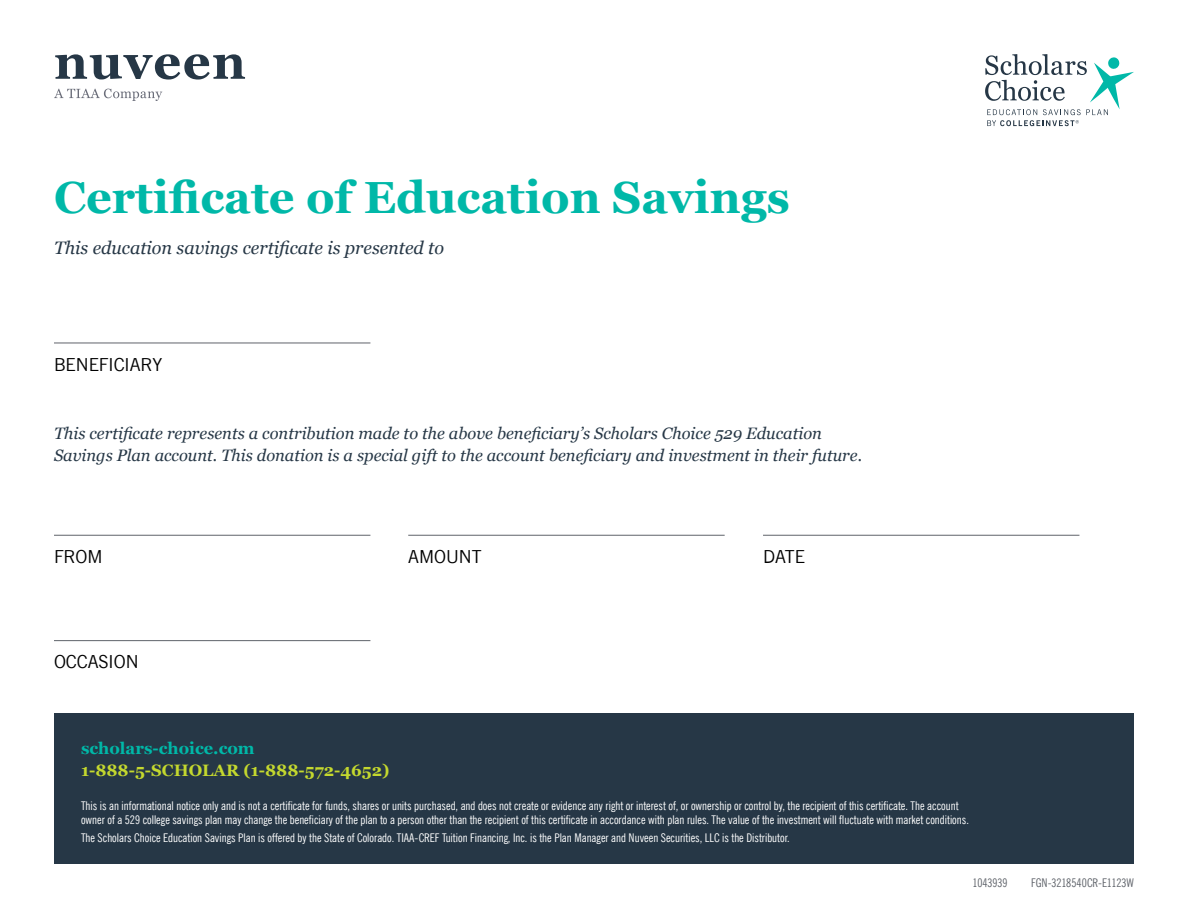
<style>
.page{position:relative;width:1188px;height:918px;background:#fff}
.page>*{position:absolute;margin:0;border:0;box-sizing:border-box;transform-origin:0 0}
.t1{font:700 45px "Georgia";color:#00b8a8}
.t2{font:italic 18px "Georgia";color:#263746}
.t3{font:18px "News Gothic BT";color:#000}
.t4{font:italic 16.5px/22.5px "Georgia";color:#263746}
.t5{font:700 16.5px "Georgia";color:#c4d82e}
.t6{font:700 16.5px "Georgia";color:#00b8a8}
.t7{font:condensed 12px/13.5px "News Gothic BT";color:#fff}
.t8{font:condensed 12px "News Gothic BT";letter-spacing:-.01em;color:#5f636a}
</style>
<div class="page">
<svg style="left:985px;top:54px;width:149px;height:72px"></svg>
<svg style="left:55px;top:54px;width:190px;height:26px"></svg>
<svg style="left:54px;top:89px;width:108px;height:12px"></svg>
<div style="left:54px;top:714px;width:1080px;height:150px;background:#263746"></div>
<hr style="left:54px;top:343px;width:316px;height:1px;background:#5f636a">
<hr style="left:54px;top:535px;width:316px;height:1px;background:#5f636a">
<hr style="left:54px;top:640px;width:316px;height:1px;background:#5f636a">
<hr style="left:408px;top:535px;width:317px;height:1px;background:#5f636a">
<hr style="left:763px;top:535px;width:316px;height:1px;background:#5f636a">
<h1 class="t1" style="left:54px;top:164px;width:737px">Certificate of Education Savings</h1>
<h2 class="t2" style="left:54px;top:235px;width:392px">This education savings certificate is presented to</h2>
<h2 class="t3" style="left:54px;top:353px;width:110px">BENEFICIARY</h2>
<h3 class="t4" style="left:54px;top:421px;width:810px">This certificate represents a contribution made to the above beneficiary’s Scholars Choice 529 Education<br>Savings Plan account. This donation is a special gift to the account beneficiary and investment in their future.</h3>
<h2 class="t3" style="left:54px;top:546px;width:50px">FROM</h2>
<h2 class="t3" style="left:54px;top:651px;width:86px">OCCASION</h2>
<h2 class="t3" style="left:408px;top:546px;width:75px">AMOUNT</h2>
<h2 class="t3" style="left:763px;top:546px;width:44px">DATE</h2>
<h3 class="t6" style="left:81px;top:736px;width:175px">scholars-choice.com</h3>
<h3 class="t5" style="left:81px;top:758px;width:310px">1-888-5-SCHOLAR (1-888-572-4652)</h3>
<p class="t7" style="left:81px;top:799px;width:889px">This is an informational notice only and is not a certificate for funds, shares or units purchased, and does not create or evidence any right or interest of, or ownership or control by, the recipient of this certificate. The account owner of a 529 college savings plan may change the beneficiary of the plan to a person other than the recipient of this certificate in accordance with plan rules. The value of the investment will fluctuate with market conditions.</p>
<p class="t7" style="left:81px;top:830px;width:710px">The Scholars Choice Education Savings Plan is offered by the State of Colorado. TIAA-CREF Tuition Financing, Inc. is the Plan Manager and Nuveen Securities, LLC is the Distributor.</p>
<p class="t8" style="left:973px;top:875px;width:36px">1043939</p>
<p class="t8" style="left:1031px;top:875px;width:104px">FGN-3218540CR-E1123W</p>
</div>
